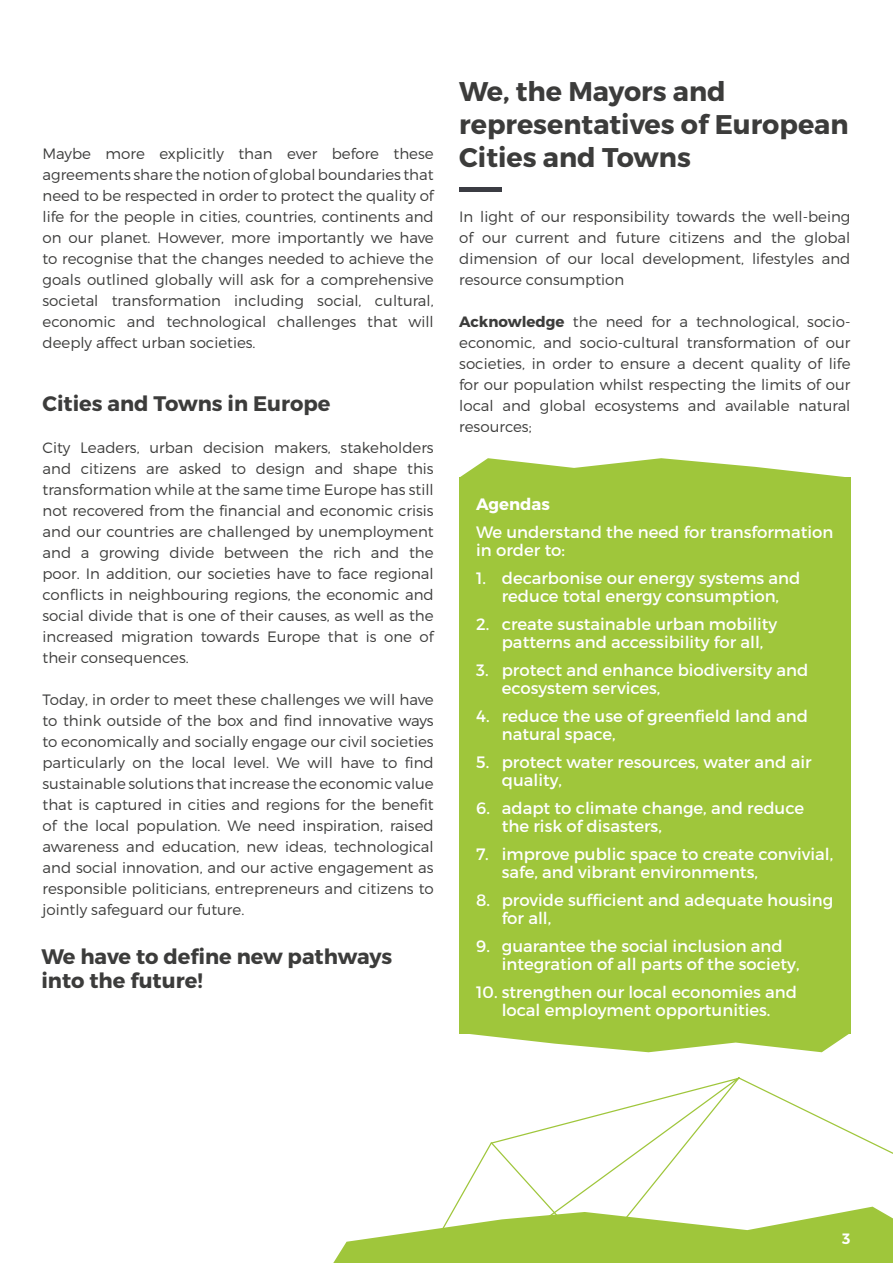
<style>
.page{position:relative;width:893px;height:1263px;background:#fff}
.page>*{position:absolute;margin:0;border:0;box-sizing:border-box;transform-origin:0 0}
.t1{font:700 27px/33px "Montserrat";color:#3c3c3b}
.t2{font:700 21px/24px "Montserrat";color:#3c3c3b}
.t3{font:16.5px/18.8px "Montserrat";color:#fff}
.t4{font:700 16.5px "Montserrat";color:#fff}
.t5{font:300 15px/21px "Montserrat";color:#3c3c3b;text-align:justify}
.t6{font:600 15px "Montserrat";color:#fff}
.s1{font-weight:700}
</style>
<div class="page">
<svg style="left:455px;top:1077px;width:414px;height:129px"></svg>
<svg style="left:489px;top:1141px;width:404px;height:65px"></svg>
<svg style="left:333px;top:1206px;width:560px;height:57px"></svg>
<div style="left:459px;top:187px;width:43px;height:5px;background:#3b3c43"></div>
<div style="left:459px;top:477px;width:391px;height:556px;background:#9fc63b"></div>
<svg style="left:459px;top:1033px;width:391px;height:19px"></svg>
<svg style="left:460px;top:458px;width:384px;height:19px"></svg>
<p class="t5" style="left:43px;top:143px;width:393px">Maybe more explicitly than ever before these agreements share the notion of global boundaries that need to be respected in order to protect the quality of life for the people in cities, countries, continents and on our planet. However, more importantly we have to recognise that the changes needed to achieve the goals outlined globally will ask for a comprehensive societal transformation including social, cultural, economic and technological challenges that will deeply affect urban societies.</p>
<h2 class="t2" style="left:43px;top:392px;width:290px">Cities and Towns in Europe</h2>
<p class="t5" style="left:43px;top:437px;width:393px">City Leaders, urban decision makers, stakeholders and citizens are asked to design and shape this transformation while at the same time Europe has still not recovered from the financial and economic crisis and our countries are challenged by unemployment and a growing divide between the rich and the poor. In addition, our societies have to face regional conflicts in neighbouring regions, the economic and social divide that is one of their causes, as well as the increased migration towards Europe that is one of their consequences.</p>
<p class="t5" style="left:43px;top:689px;width:393px">Today, in order to meet these challenges we will have to think outside of the box and find innovative ways to economically and socially engage our civil societies particularly on the local level. We will have to find sustainable solutions that increase the economic value that is captured in cities and regions for the benefit of the local population. We need inspiration, raised awareness and education, new ideas, technological and social innovation, and our active engagement as responsible politicians, entrepreneurs and citizens to jointly safeguard our future.</p>
<h2 class="t2" style="left:41px;top:945px;width:352px">We have to define new pathways into the future!</h2>
<h1 class="t1" style="left:459px;top:75px;width:391px">We, the Mayors and representatives of European<br>Cities and Towns</h1>
<p class="t5" style="left:459px;top:206px;width:393px">In light of our responsibility towards the well-being of our current and future citizens and the global dimension of our local development, lifestyles and resource consumption</p>
<p class="t5" style="left:459px;top:311px;width:393px"><span class="s1">Acknowledge</span> the need for a technological, socio&shy;economic, and socio-cultural transformation of our societies, in order to ensure a decent quality of life for our population whilst respecting the limits of our local and global ecosystems and available natural resources;</p>
<p class="t4" style="left:476px;top:494px;width:75px">Agendas</p>
<p class="t3" style="left:476px;top:522px;width:359px">We understand the need for transformation in order to:</p>
<p class="t3" style="left:476px;top:568px;width:326px;text-align:center">1. decarbonise our energy systems and reduce total energy consumption,</p>
<p class="t3" style="left:502px;top:614px;width:277px;text-indent:-26px">2. create sustainable urban mobility patterns and accessibility for all,</p>
<p class="t3" style="left:502px;top:660px;width:308px;text-indent:-26px">3. protect and enhance biodiversity and ecosystem services,</p>
<p class="t3" style="left:502px;top:706px;width:308px;text-indent:-26px">4. reduce the use of greenfield land and natural space,</p>
<p class="t3" style="left:502px;top:752px;width:311px;text-indent:-26px">5. protect water resources, water and air quality,</p>
<p class="t3" style="left:502px;top:798px;width:304px;text-indent:-26px">6. adapt to climate change, and reduce the risk of disasters,</p>
<p class="t3" style="left:502px;top:844px;width:333px;text-indent:-26px">7. improve public space to create convivial, safe, and vibrant environments,</p>
<p class="t3" style="left:502px;top:890px;width:333px;text-indent:-26px">8. provide sufficient and adequate housing for all,</p>
<p class="t3" style="left:502px;top:936px;width:299px;text-indent:-26px">9. guarantee the social inclusion and integration of all parts of the society,</p>
<p class="t3" style="left:476px;top:982px;width:322px;text-align:center">10. strengthen our local economies and local employment opportunities.</p>
<p class="t6" style="left:842px;top:1229px;width:10px">3</p>
</div>
